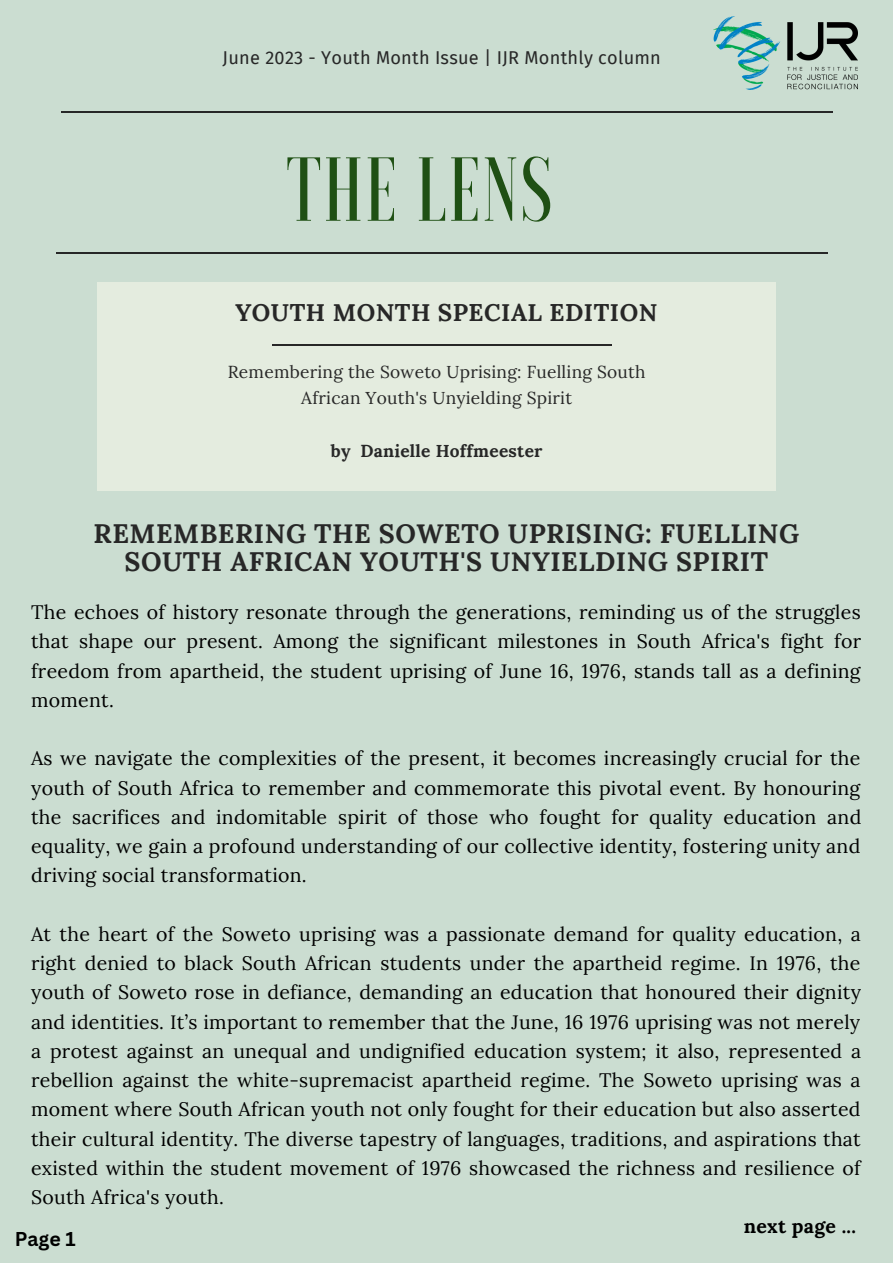
<style>
.page{position:relative;width:893px;height:1264px;background:#fff}
.page>*{position:absolute;margin:0;border:0;box-sizing:border-box;transform-origin:0 0}
.t1{font:500 90.45px "Voga";letter-spacing:.02em;color:#1f5014}
.t2{font:700 26.7px/28px "Lora";letter-spacing:.02em;color:#272727;text-align:center}
.t3{font:700 24.15px "Lora";letter-spacing:.02em;color:#272727}
.t4{font:19.5px/29.2px "Lora";letter-spacing:.015em;color:#000;text-align:justify}
.t5{font:700 19.5px "Lora";letter-spacing:.015em;color:#000}
.t6{font:700 19.5px "Canva Sans";color:#000}
.t7{font:18.15px "Fira Sans";letter-spacing:.015em;color:#272727}
.t8{font:17.25px/26.4px "Lora";letter-spacing:.015em;color:#272727;text-align:center}
.t9{font:700 17.25px "Lora";letter-spacing:.015em;color:#272727}
</style>
<div class="page">
<div style="left:0;top:0;width:892px;height:1262px;background:#cbddd1"></div>
<hr style="left:61px;top:112px;width:771px;height:1px;background:#272727">
<hr style="left:56px;top:252px;width:772px;height:1px;background:#272727">
<img style="left:713px;top:17px;width:144px;height:73px">
<div style="left:97px;top:282px;width:678px;height:208px;background:#e4ecdf"></div>
<hr style="left:272px;top:344px;width:339px;height:1px;background:#272727">
<p class="t7" style="left:222px;top:47px;width:440px">June 2023 - Youth Month Issue | IJR Monthly column</p>
<p class="t1" style="left:286px;top:144px;width:268px">THE LENS</p>
<p class="t3" style="left:235px;top:297px;width:423px">YOUTH MONTH SPECIAL EDITION</p>
<p class="t8" style="left:228px;top:358px;width:419px">Remembering the Soweto Uprising: Fuelling South<br>African Youth's Unyielding Spirit</p>
<p class="t9" style="left:331px;top:439px;width:213px">by Danielle Hoffmeester</p>
<p class="t2" style="left:93px;top:519px;width:707px">REMEMBERING THE SOWETO UPRISING: FUELLING<br>SOUTH AFRICAN YOUTH'S UNYIELDING SPIRIT</p>
<p class="t4" style="left:31px;top:597px;width:831px">The echoes of history resonate through the generations, reminding us of the struggles that shape our present. Among the significant milestones in South Africa's fight for freedom from apartheid, the student uprising of June 16, 1976, stands tall as a defining moment.</p>
<p class="t4" style="left:31px;top:743px;width:831px">As we navigate the complexities of the present, it becomes increasingly crucial for the youth of South Africa to remember and commemorate this pivotal event. By honouring the sacrifices and indomitable spirit of those who fought for quality education and equality, we gain a profound understanding of our collective identity, fostering unity and driving social transformation.</p>
<p class="t4" style="left:31px;top:919px;width:831px">At the heart of the Soweto uprising was a passionate demand for quality education, a right denied to black South African students under the apartheid regime. In 1976, the youth of Soweto rose in defiance, demanding an education that honoured their dignity and identities. It’s important to remember that the June, 16 1976 uprising was not merely a protest against an unequal and undignified education system; it also, represented a rebellion against the white-supremacist apartheid regime. The Soweto uprising was a moment where South African youth not only fought for their education but also asserted their cultural identity. The diverse tapestry of languages, traditions, and aspirations that existed within the student movement of 1976 showcased the richness and resilience of South Africa's youth.</p>
<p class="t5" style="left:743px;top:1213px;width:114px">next page ...</p>
<p class="t6" style="left:15px;top:1225px;width:62px">Page 1</p>
</div>
